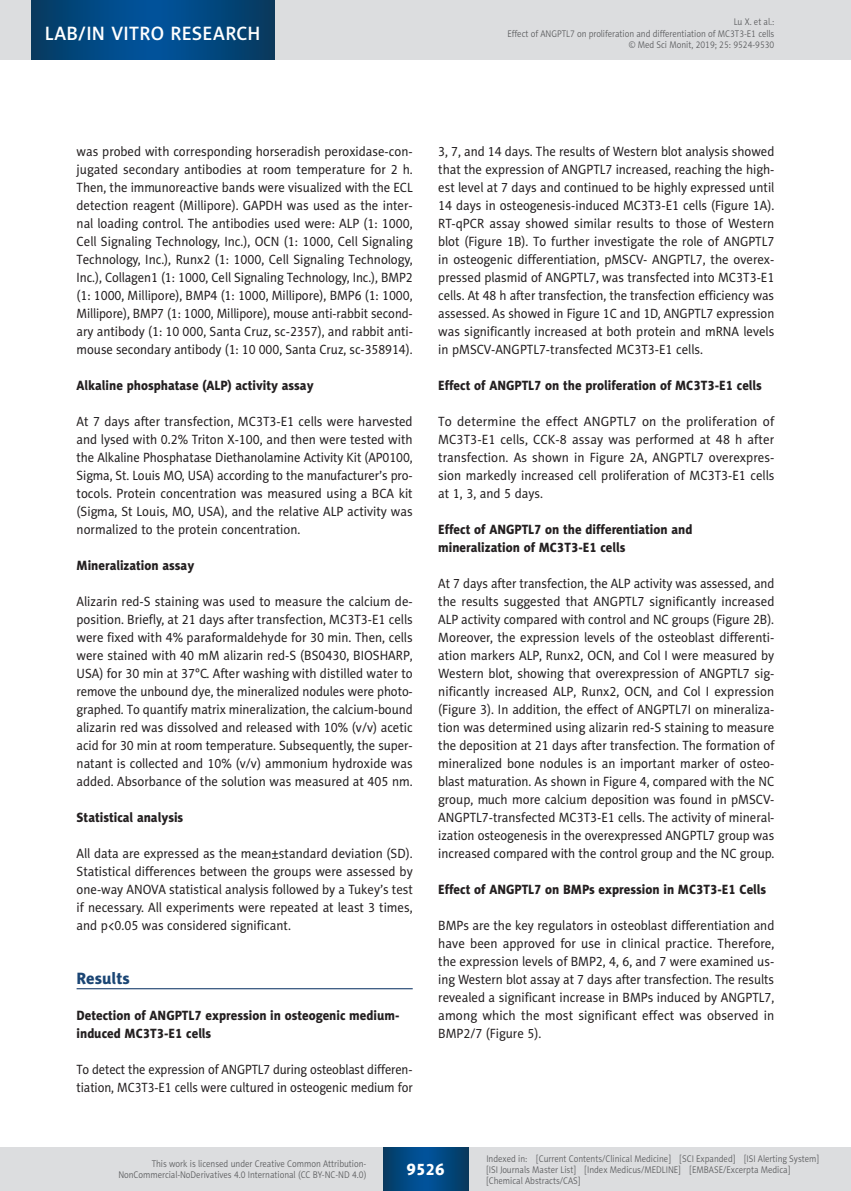
<style>
.page{position:relative;width:851px;height:1191px;background:#fff}
.page>*{position:absolute;margin:0;border:0;box-sizing:border-box;transform-origin:0 0}
.t1{font:19.5px "Naomi Sans EFN Medium";letter-spacing:.015em;color:#fff}
.MSM_Headline_1{font:16.5px "Naomi Sans EFN Heavy";color:#1a4574}
.t2{font:16.5px "Naomi Sans EFN Heavy";color:#fff}
.MSM_Body{font:13.5px/18px "Naomi Sans EFN";color:#231f20;text-align:justify;scale:.95 1}
.MSM_Body-2{font:13.5px/18px "Naomi Sans EFN";color:#231f20;text-align:justify;scale:.94 1}
.MSM_Headline_2{font:13.5px/18px "Naomi Sans EFN Heavy";color:#231f20;scale:.95 1}
.MSM_Body-3{font:13.5px/18px "Naomi Sans EFN";color:#231f20;text-align:justify}
.MSM_Body-4{font:13.5px/18px "Naomi Sans EFN";color:#231f20;scale:.93 1}
.MSM_pagina_sygnatura{font:9.75px/11.2px "Naomi Sans EFN Light";color:#57585a;scale:.9 1}
.MSM_pagina_zywa{font:9.75px/11.2px "Naomi Sans EFN Light";color:#57585a;text-align:right;scale:.9 1}
</style>
<div class="page">
<hr style="left:77px;top:988px;width:335px;height:1px;background:#00295c">
<div style="left:0;top:1148px;width:850px;height:43px;background:#dcdddf"></div>
<svg style="left:383px;top:1147px;width:85px;height:43px;background:#02477e"></svg>
<div style="left:0;top:0;width:850px;height:60px;background:#dcdddf"></div>
<hr style="left:850px;top:0;width:1px;height:60px;background:#dcdddf">
<svg style="left:32px;top:0;width:242px;height:60px;background:#02477f"></svg>
<h1 class="t1" style="left:45px;top:22px;width:217px">LAB/IN VITRO RESEARCH</h1>
<p class="MSM_pagina_zywa" style="left:507px;top:16px;width:298px">Lu X. et al.:<br>Effect of ANGPTL7 on proliferation and differentiation of MC3T3-E1 cells</p>
<p class="MSM_pagina_sygnatura" style="left:628px;top:39px;width:163px">© Med Sci Monit, 2019; 25: 9524-9530</p>
<p class="MSM_Body" style="left:77px;top:142px;width:355px">was probed with corresponding horseradish peroxidase-con&shy;jugated secondary antibodies at room temperature for 2 h.<br>Then, the immunoreactive bands were visualized with the ECL detection reagent (Millipore). GAPDH was used as the inter&shy;nal loading control. The antibodies used were: ALP (1: 1000, Cell Signaling Technology, Inc.), OCN (1: 1000, Cell Signaling Technology, Inc.), Runx2 (1: 1000, Cell Signaling Technology, Inc.), Collagen1 (1: 1000, Cell Signaling Technology, Inc.), BMP2 (1: 1000, Millipore), BMP4 (1: 1000, Millipore), BMP6 (1: 1000, Millipore), BMP7 (1: 1000, Millipore), mouse anti-rabbit second&shy;ary antibody (1: 10 000, Santa Cruz, sc-2357), and rabbit anti&shy;mouse secondary antibody (1: 10 000, Santa Cruz, sc-358914).</p>
<p class="MSM_Headline_2" style="left:77px;top:376px;width:251px">Alkaline phosphatase (ALP) activity assay</p>
<p class="MSM_Body" style="left:77px;top:412px;width:355px">At 7 days after transfection, MC3T3-E1 cells were harvested and lysed with 0.2% Triton X-100, and then were tested with the Alkaline Phosphatase Diethanolamine Activity Kit (AP0100, Sigma, St. Louis MO, USA) according to the manufacturer’s pro&shy;tocols. Protein concentration was measured using a BCA kit (Sigma, St Louis, MO, USA), and the relative ALP activity was normalized to the protein concentration.</p>
<p class="MSM_Headline_2" style="left:77px;top:556px;width:125px">Mineralization assay</p>
<p class="MSM_Body" style="left:77px;top:592px;width:355px">Alizarin red-S staining was used to measure the calcium de&shy;position. Briefly, at 21 days after transfection, MC3T3-E1 cells were fixed with 4% paraformaldehyde for 30 min. Then, cells were stained with 40 mM alizarin red-S (BS0430, BIOSHARP, USA) for 30 min at 37°C. After washing with distilled water to remove the unbound dye, the mineralized nodules were photo&shy;graphed. To quantify matrix mineralization, the calcium-bound alizarin red was dissolved and released with 10% (v/v) acetic acid for 30 min at room temperature. Subsequently, the super&shy;natant is collected and 10% (v/v) ammonium hydroxide was added. Absorbance of the solution was measured at 405 nm.</p>
<p class="MSM_Headline_2" style="left:77px;top:808px;width:114px">Statistical analysis</p>
<p class="MSM_Body" style="left:77px;top:844px;width:355px">All data are expressed as the mean±standard deviation (SD).<br>Statistical differences between the groups were assessed by one-way ANOVA statistical analysis followed by a Tukey’s test if necessary. All experiments were repeated at least 3 times, and p&lt;0.05 was considered significant.</p>
<p class="MSM_Headline_1" style="left:77px;top:968px;width:55px">Results</p>
<p class="MSM_Headline_2" style="left:77px;top:1006px;width:341px">Detection of ANGPTL7 expression in osteogenic medium&shy;induced MC3T3-E1 cells</p>
<p class="MSM_Body-4" style="left:77px;top:1060px;width:363px">To detect the expression of ANGPTL7 during osteoblast differen&shy;tiation, MC3T3-E1 cells were cultured in osteogenic medium for</p>
<p class="MSM_Body-2" style="left:438px;top:142px;width:359px">3, 7, and 14 days. The results of Western blot analysis showed that the expression of ANGPTL7 increased, reaching the high&shy;est level at 7 days and continued to be highly expressed until 14 days in osteogenesis-induced MC3T3-E1 cells (Figure 1A).<br>RT-qPCR assay showed similar results to those of Western blot (Figure 1B). To further investigate the role of ANGPTL7 in osteogenic differentiation, pMSCV- ANGPTL7, the overex&shy;pressed plasmid of ANGPTL7, was transfected into MC3T3-E1 cells. At 48 h after transfection, the transfection efficiency was assessed. As showed in Figure 1C and 1D, ANGPTL7 expression was significantly increased at both protein and mRNA levels in pMSCV-ANGPTL7-transfected MC3T3-E1 cells.</p>
<p class="MSM_Headline_2" style="left:438px;top:376px;width:342px">Effect of ANGPTL7 on the proliferation of MC3T3-E1 cells</p>
<p class="MSM_Body-3" style="left:438px;top:412px;width:337px">To determine the effect ANGPTL7 on the proliferation of MC3T3-E1 cells, CCK-8 assay was performed at 48 h after transfection. As shown in Figure 2A, ANGPTL7 overexpres&shy;sion markedly increased cell proliferation of MC3T3-E1 cells at 1, 3, and 5 days.</p>
<p class="MSM_Headline_2" style="left:438px;top:520px;width:269px">Effect of ANGPTL7 on the differentiation and mineralization of MC3T3-E1 cells</p>
<p class="MSM_Body-2" style="left:438px;top:574px;width:359px">At 7 days after transfection, the ALP activity was assessed, and the results suggested that ANGPTL7 significantly increased ALP activity compared with control and NC groups (Figure 2B).<br>Moreover, the expression levels of the osteoblast differenti&shy;ation markers ALP, Runx2, OCN, and Col I were measured by Western blot, showing that overexpression of ANGPTL7 sig&shy;nificantly increased ALP, Runx2, OCN, and Col I expression (Figure 3). In addition, the effect of ANGPTL7I on mineraliza&shy;tion was determined using alizarin red-S staining to measure the deposition at 21 days after transfection. The formation of mineralized bone nodules is an important marker of osteo&shy;blast maturation. As shown in Figure 4, compared with the NC group, much more calcium deposition was found in pMSCV-ANGPTL7-transfected MC3T3-E1 cells. The activity of mineral&shy;ization osteogenesis in the overexpressed ANGPTL7 group was increased compared with the control group and the NC group.</p>
<p class="MSM_Headline_2" style="left:438px;top:880px;width:347px">Effect of ANGPTL7 on BMPs expression in MC3T3-E1 Cells</p>
<p class="MSM_Body" style="left:438px;top:916px;width:355px">BMPs are the key regulators in osteoblast differentiation and have been approved for use in clinical practice. Therefore, the expression levels of BMP2, 4, 6, and 7 were examined us&shy;ing Western blot assay at 7 days after transfection. The results revealed a significant increase in BMPs induced by ANGPTL7, among which the most significant effect was observed in BMP2/7 (Figure 5).</p>
<p class="MSM_pagina_sygnatura" style="left:118px;top:1158px;width:277px;text-align:right">This work is licensed under Creative Common Attribution-<br>NonCommercial-NoDerivatives 4.0 International (CC BY-NC-ND 4.0)</p>
<p class="t2" style="left:406px;top:1159px;width:40px">9526</p>
<p class="MSM_pagina_sygnatura" style="left:486px;top:1152px;width:371px">Indexed in: [Current Contents/Clinical Medicine] [SCI Expanded] [ISI Alerting System] [ISI Journals Master List] [Index Medicus/MEDLINE] [EMBASE/Excerpta Medica] [Chemical Abstracts/CAS]</p>
</div>
